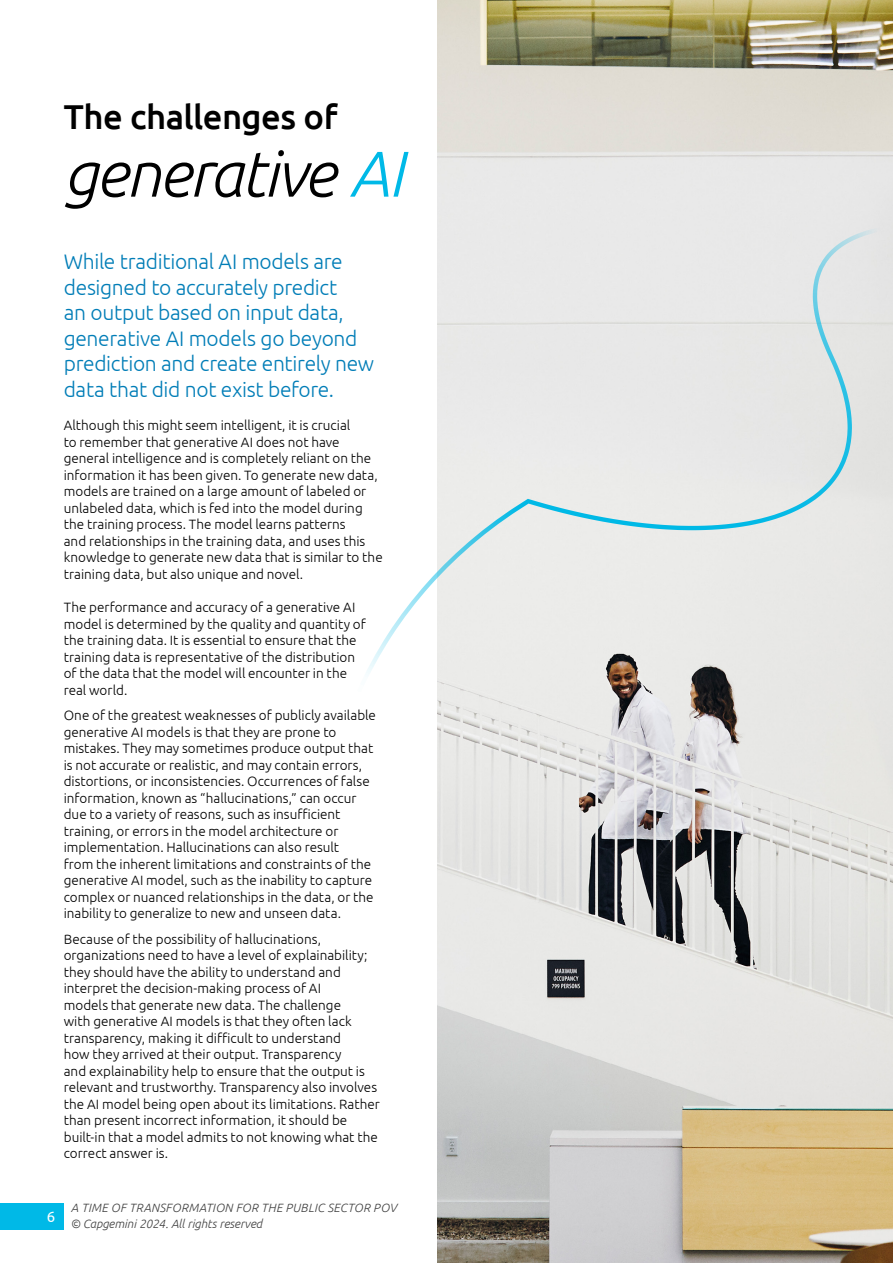
<style>
.page{position:relative;width:893px;height:1263px;background:#fff}
.page>*{position:absolute;margin:0;border:0;box-sizing:border-box;transform-origin:0 0}
.t1{font:italic 300 64.5px "Ubuntu";letter-spacing:-.03em;color:#000}
.t2{font:500 34.5px "Ubuntu";letter-spacing:-.015em;color:#000}
.t3{font:300 21px/25.5px "Ubuntu";letter-spacing:-.015em;color:#007db7}
.t4{font:15px "Ubuntu";color:#fff}
.t5{font:300 13.5px/16.5px "Ubuntu";color:#000}
.t6{font:italic 300 12px/16.5px "Ubuntu";letter-spacing:.01em;color:#404040}
.s1{color:#00b9e7}
</style>
<div class="page">
<img style="left:438px;top:0;width:455px;height:1263px">
<svg style="left:366px;top:226px;width:517px;height:547px;background:#e6e8e7"></svg>
<div style="left:0;top:1203px;width:64px;height:26px;background:#00b9e7"></div>
<h2 class="t2" style="left:64px;top:95px;width:275px">The challenges of</h2>
<h1 class="t1" style="left:64px;top:135px;width:341px">generative <span class="s1">AI</span></h1>
<h3 class="t3" style="left:64px;top:249px;width:312px">While traditional AI models are designed to accurately predict<br>an output based on input data, generative AI models go beyond prediction and create entirely new data that did not exist before.</h3>
<p class="t5" style="left:64px;top:417px;width:320px">Although this might seem intelligent, it is crucial<br>to remember that generative AI does not have general intelligence and is completely reliant on the information it has been given. To generate new data, models are trained on a large amount of labeled or unlabeled data, which is fed into the model during the training process. The model learns patterns<br>and relationships in the training data, and uses this knowledge to generate new data that is similar to the training data, but also unique and novel.</p>
<p class="t5" style="left:64px;top:599px;width:304px">The performance and accuracy of a generative AI model is determined by the quality and quantity of the training data. It is essential to ensure that the training data is representative of the distribution of the data that the model will encounter in the real world.</p>
<p class="t5" style="left:64px;top:707px;width:314px">One of the greatest weaknesses of publicly available generative AI models is that they are prone to mistakes. They may sometimes produce output that is not accurate or realistic, and may contain errors, distortions, or inconsistencies. Occurrences of false information, known as “hallucinations,” can occur due to a variety of reasons, such as insufficient training, or errors in the model architecture or implementation. Hallucinations can also result<br>from the inherent limitations and constraints of the generative AI model, such as the inability to capture complex or nuanced relationships in the data, or the inability to generalize to new and unseen data.</p>
<p class="t5" style="left:64px;top:930px;width:318px">Because of the possibility of hallucinations, organizations need to have a level of explainability; they should have the ability to understand and interpret the decision-making process of AI<br>models that generate new data. The challenge<br>with generative AI models is that they often lack transparency, making it difficult to understand<br>how they arrived at their output. Transparency<br>and explainability help to ensure that the output is relevant and trustworthy. Transparency also involves the AI model being open about its limitations. Rather than present incorrect information, it should be built-in that a model admits to not knowing what the correct answer is.</p>
<p class="t4" style="left:47px;top:1208px;width:10px">6</p>
<p class="t6" style="left:71px;top:1199px;width:327px">A TIME OF TRANSFORMATION FOR THE PUBLIC SECTOR POV © Capgemini 2024. All rights reserved</p>
</div>
